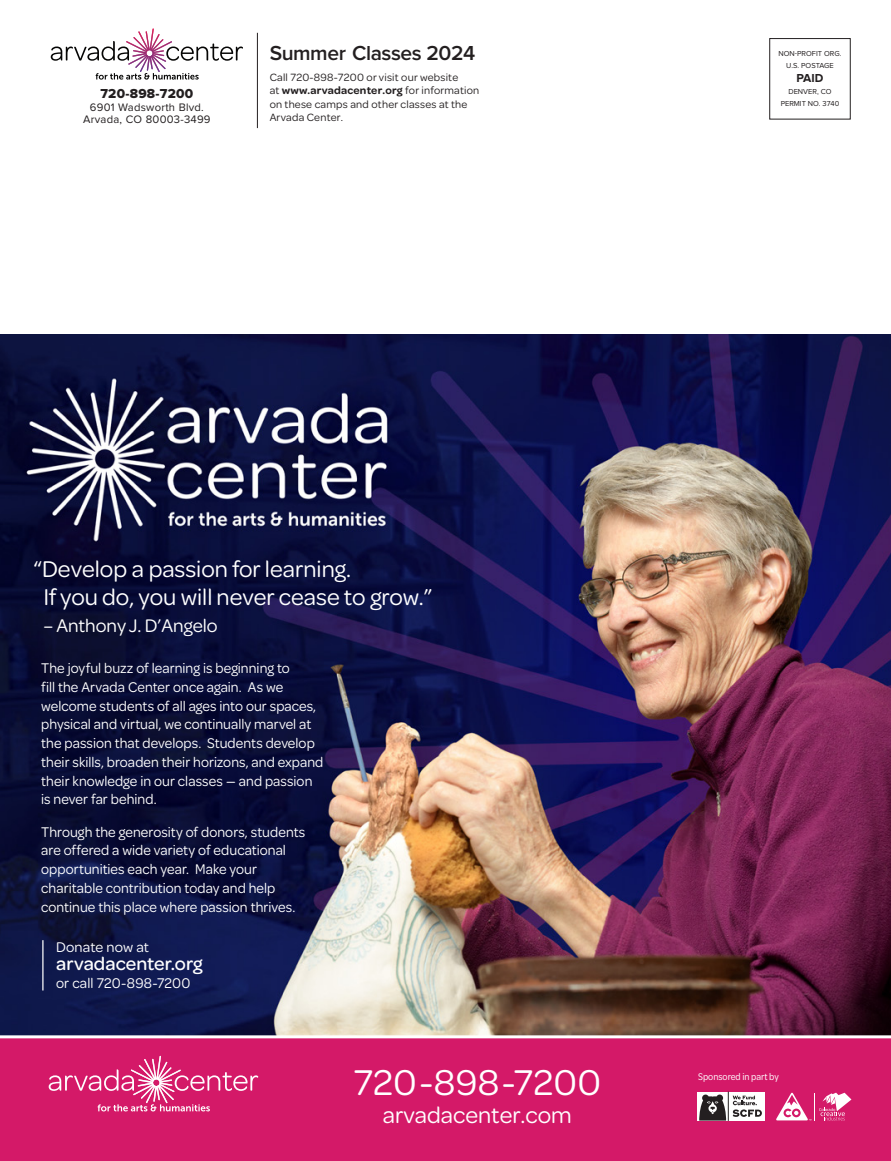
<style>
.page{position:relative;width:891px;height:1161px;background:#fff}
.page>*{position:absolute;margin:0;border:0;box-sizing:border-box;transform-origin:0 0}
.t1{font:38.25px "Omnes";letter-spacing:.01em;color:#fff}
.t2{font:24.3px/27.8px "Omnes";color:#fff}
.TOP_Section_Header{font:600 21px "Proxima Nova";letter-spacing:-.02em;color:#231f20}
.t3{font:19.5px "Omnes";color:#fff}
.INSTRUCTORS{font:500 19.5px "Omnes";letter-spacing:.005em;color:#fff}
.INSTRUCTORS-2{font:15px/18.8px "Omnes";letter-spacing:.005em;color:#fff;scale:.96 1}
.INSTRUCTORS-3{font:15px "Omnes";letter-spacing:.005em;color:#fff}
.t4{font:13.5px "Proxima Nova Extrabld";letter-spacing:.02em;color:#231f20}
.t5{font:700 12px "Proxima Nova";color:#231f20}
.t6{font:11.25px/13.5px "Omnes";letter-spacing:.02em;color:#231f20}
.t7{font:11.25px "Proxima Nova";letter-spacing:.02em;color:#231f20}
.t8{font:10.35px "Omnes Cond";color:#fff}
.t9{font:7.5px "Proxima Nova";color:#231f20}
.s1{font-weight:600}
</style>
<div class="page">
<svg style="left:51px;top:29px;width:192px;height:51px"></svg>
<hr style="left:257px;top:33px;width:1px;height:95px;background:#231f20">
<img style="left:0;top:334px;width:891px;height:701px">
<div style="left:0;top:1037px;width:891px;height:124px;background:#d41968"></div>
<hr style="left:0;top:1035px;width:891px;height:3px;background:#fff">
<svg style="left:49px;top:1056px;width:209px;height:55px"></svg>
<hr style="left:42px;top:940px;width:2px;height:51px;background:#fff">
<div style="left:698px;top:1092px;width:67px;height:29px;background:#fff"></div>
<svg style="left:699px;top:1092px;width:63px;height:29px"></svg>
<svg style="left:776px;top:1092px;width:75px;height:29px"></svg>
<p class="t4" style="left:100px;top:88px;width:94px">720-898-7200</p>
<p class="t7" style="left:90px;top:102px;width:115px">6901 Wadsworth Blvd.</p>
<p class="t7" style="left:83px;top:114px;width:129px">Arvada, CO 80003-3499</p>
<p class="TOP_Section_Header" style="left:270px;top:44px;width:207px">Summer Classes 2024</p>
<p class="t6" style="left:270px;top:69px;width:211px">Call 720-898-7200 or visit our website<br>at <span class="s1">www.arvadacenter.org</span> for information on these camps and other classes at the Arvada Center.</p>
<p class="t9" style="left:779px;top:50px;width:64px">NON-PROFIT ORG.</p>
<p class="t9" style="left:786px;top:62px;width:49px">U.S. POSTAGE</p>
<p class="t5" style="left:797px;top:72px;width:28px">PAID</p>
<p class="t9" style="left:788px;top:88px;width:45px">DENVER, CO</p>
<p class="t9" style="left:781px;top:100px;width:60px">PERMIT NO. 3740</p>
<p class="t2" style="left:43px;top:554px;width:391px;text-indent:-10px">“Develop a passion for learning.<br>If you do, you will never cease to grow.”</p>
<p class="t3" style="left:43px;top:612px;width:176px">– Anthony J. D’Angelo</p>
<p class="INSTRUCTORS-2" style="left:41px;top:658px;width:295px">The joyful buzz of learning is beginning to<br>fill the Arvada Center once again. As we welcome students of all ages into our spaces, physical and virtual, we continually marvel at the passion that develops. Students develop their skills, broaden their horizons, and expand their knowledge in our classes — and passion is never far behind.</p>
<p class="INSTRUCTORS-2" style="left:41px;top:821px;width:277px">Through the generosity of donors, students are offered a wide variety of educational opportunities each year. Make your charitable contribution today and help continue this place where passion thrives.</p>
<p class="INSTRUCTORS-3" style="left:56px;top:937px;width:94px">Donate now at</p>
<p class="INSTRUCTORS" style="left:56px;top:951px;width:148px">arvadacenter.org</p>
<p class="INSTRUCTORS-3" style="left:56px;top:973px;width:136px">or call 720-898-7200</p>
<p class="t1" style="left:354px;top:1057px;width:249px">720-898-7200</p>
<p class="t2" style="left:383px;top:1100px;width:191px">arvadacenter.com</p>
<p class="t8" style="left:698px;top:1070px;width:82px">Sponsored in part by</p>
</div>
